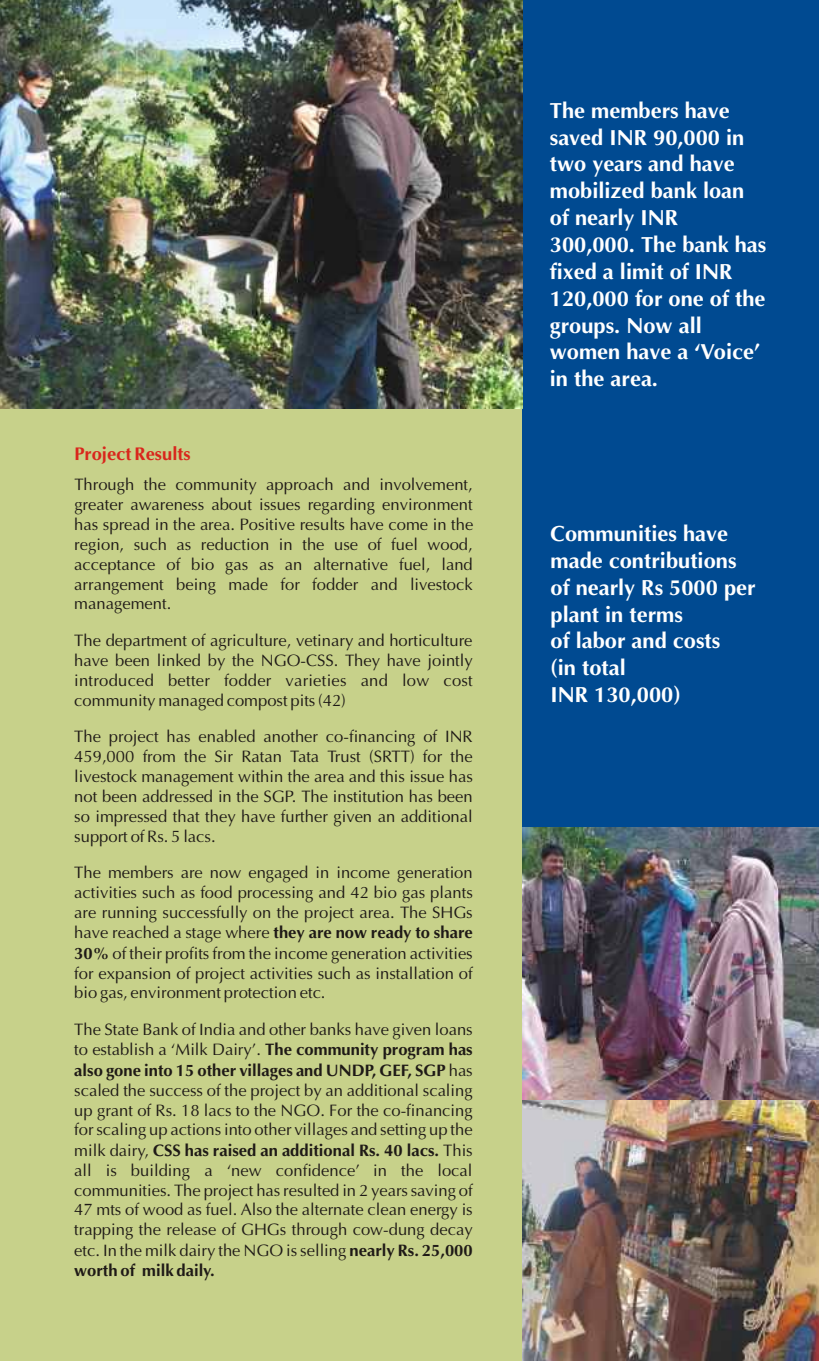
<style>
.page{position:relative;width:819px;height:1361px;background:#c7d18a}
.page>*{position:absolute;margin:0;border:0;box-sizing:border-box;transform-origin:0 0}
.t1{font:700 21.88px/26.8px "Optima";color:#fff}
.t2{font:700 18.38px "Optima";color:#d9261c}
.t3{font:16.62px/20.1px "Optima";color:#1f1a17;text-align:justify}
.s1{font-weight:700}
</style>
<div class="page">
<div style="left:0;top:0;width:819px;height:408px;background:#004a91"></div>
<div style="left:523px;top:400px;width:296px;height:961px;background:#004a91"></div>
<img style="left:523px;top:828px;width:296px;height:533px">
<img style="left:0;top:0;width:523px;height:408px">
<p class="t2" style="left:74px;top:446px;width:118px">Project Results</p>
<p class="t3" style="left:74px;top:476px;width:401px">Through the community approach and involvement, greater awareness about issues regarding environment has spread in the area. Positive results have come in the region, such as reduction in the use of fuel wood, acceptance of bio gas as an alternative fuel, land arrangement being made for fodder and livestock management.</p>
<p class="t3" style="left:74px;top:632px;width:400px">The department of agriculture, vetinary and horticulture have been linked by the NGO-CSS. They have jointly introduced better fodder varieties and low cost community managed compost pits (42)</p>
<p class="t3" style="left:74px;top:728px;width:400px">The project has enabled another co-financing of INR 459,000 from the Sir Ratan Tata Trust (SRTT) for the livestock management within the area and this issue has not been addressed in the SGP. The institution has been so impressed that they have further given an additional support of Rs. 5 lacs.</p>
<p class="t3" style="left:74px;top:864px;width:400px">The members are now engaged in income generation activities such as food processing and 42 bio gas plants are running successfully on the project area. The SHGs have reached a stage where <span class="s1">they are now ready to share 30%</span> of their profits from the income generation activities for expansion of project activities such as installation of bio gas, environment protection etc.</p>
<p class="t3" style="left:74px;top:1021px;width:400px">The State Bank of India and other banks have given loans to establish a ‘Milk Dairy’. <span class="s1">The community program has also gone into 15 other villages and UNDP, GEF, SGP</span> has scaled the success of the project by an additional scaling up grant of Rs. 18 lacs to the NGO. For the co-financing for scaling up actions into other villages and setting up the milk dairy, <span class="s1">CSS has raised an additional Rs. 40 lacs.</span> This all is building a ‘new confidence’ in the local communities. The project has resulted in 2 years saving of 47 mts of wood as fuel. Also the alternate clean energy is trapping the release of GHGs through cow-dung decay etc. In the milk dairy the NGO is selling <span class="s1">nearly Rs. 25,000 worth of milk daily.</span></p>
<h1 class="t1" style="left:550px;top:99px;width:218px">The members have saved INR 90,000 in two years and have mobilized bank loan of nearly INR<br>300,000. The bank has fixed a limit of INR<br>120,000 for one of the groups. Now all women have a ‘Voice’ in the area.</h1>
<h1 class="t1" style="left:551px;top:522px;width:207px">Communities have made contributions of nearly Rs 5000 per plant in terms<br>of labor and costs<br>(in total<br>INR 130,000)</h1>
</div>
